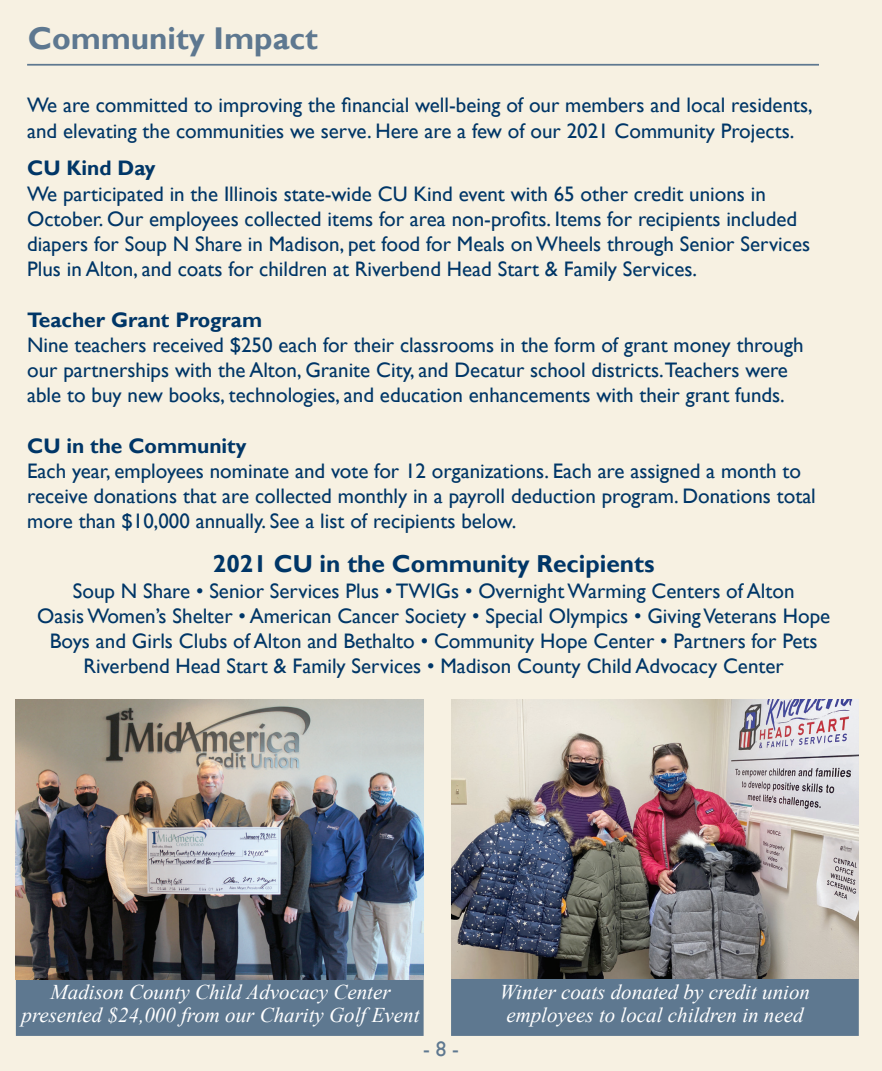
<style>
.page{position:relative;width:882px;height:1071px;background:#f7f1e2}
.page>*{position:absolute;margin:0;border:0;box-sizing:border-box;transform-origin:0 0}
.t1{font:700 31.5px "Gill Sans";color:#5e7890}
.t2{font:700 24.5px "Gill Sans";color:#003667}
.t3{font:21px/25.2px "Gill Sans";color:#003667}
.t4{font:italic 21px/22.8px "Times New Roman";color:#fff;text-align:center}
.t5{font:700 21px "Gill Sans";color:#003667}
.t6{font:21px "Gill Sans";color:#5e7890}
</style>
<div class="page">
<img style="left:451px;top:699px;width:407px;height:280px">
<div style="left:451px;top:979px;width:408px;height:57px;background:#5e7890"></div>
<div style="left:16px;top:979px;width:408px;height:57px;background:#5e7890;border:2px solid #5e7890"></div>
<hr style="left:27px;top:64px;width:792px;height:2px;background:#5e7890">
<img style="left:16px;top:699px;width:408px;height:280px">
<p class="t1" style="left:28px;top:19px;width:292px">Community Impact</p>
<p class="t3" style="left:27px;top:93px;width:787px">We are committed to improving the financial well-being of our members and local residents, and elevating the communities we serve. Here are a few of our 2021 Community Projects.</p>
<p class="t5" style="left:27px;top:156px;width:130px">CU Kind Day</p>
<p class="t3" style="left:27px;top:181px;width:785px">We participated in the Illinois state-wide CU Kind event with 65 other credit unions in October. Our employees collected items for area non-profits. Items for recipients included diapers for Soup N Share in Madison, pet food for Meals on Wheels through Senior Services Plus in Alton, and coats for children at Riverbend Head Start &amp; Family Services.</p>
<p class="t5" style="left:27px;top:307px;width:237px">Teacher Grant Program</p>
<p class="t3" style="left:27px;top:333px;width:778px">Nine teachers received $250 each for their classrooms in the form of grant money through our partnerships with the Alton, Granite City, and Decatur school districts.Teachers were able to buy new books, technologies, and education enhancements with their grant funds.</p>
<p class="t5" style="left:27px;top:433px;width:221px">CU in the Community</p>
<p class="t3" style="left:27px;top:459px;width:790px">Each year, employees nominate and vote for 12 organizations. Each are assigned a month to receive donations that are collected monthly in a payroll deduction program. Donations total more than $10,000 annually. See a list of recipients below.</p>
<p class="t2" style="left:213px;top:549px;width:443px">2021 CU in the Community Recipients</p>
<p class="t3" style="left:37px;top:578px;width:795px;text-align:center">Soup N Share • Senior Services Plus • TWIGs • Overnight Warming Centers of Alton<br>Oasis Women’s Shelter • American Cancer Society • Special Olympics • Giving Veterans Hope Boys and Girls Clubs of Alton and Bethalto • Community Hope Center • Partners for Pets Riverbend Head Start &amp; Family Services • Madison County Child Advocacy Center</p>
<p class="t4" style="left:22px;top:980px;width:400px">Madison County Child Advocacy Center presented $24,000 from our Charity Golf Event</p>
<p class="t6" style="left:423px;top:1036px;width:37px">- 8 -</p>
<p class="t4" style="left:500px;top:980px;width:312px">Winter coats donated by credit union employees to local children in need</p>
</div>
